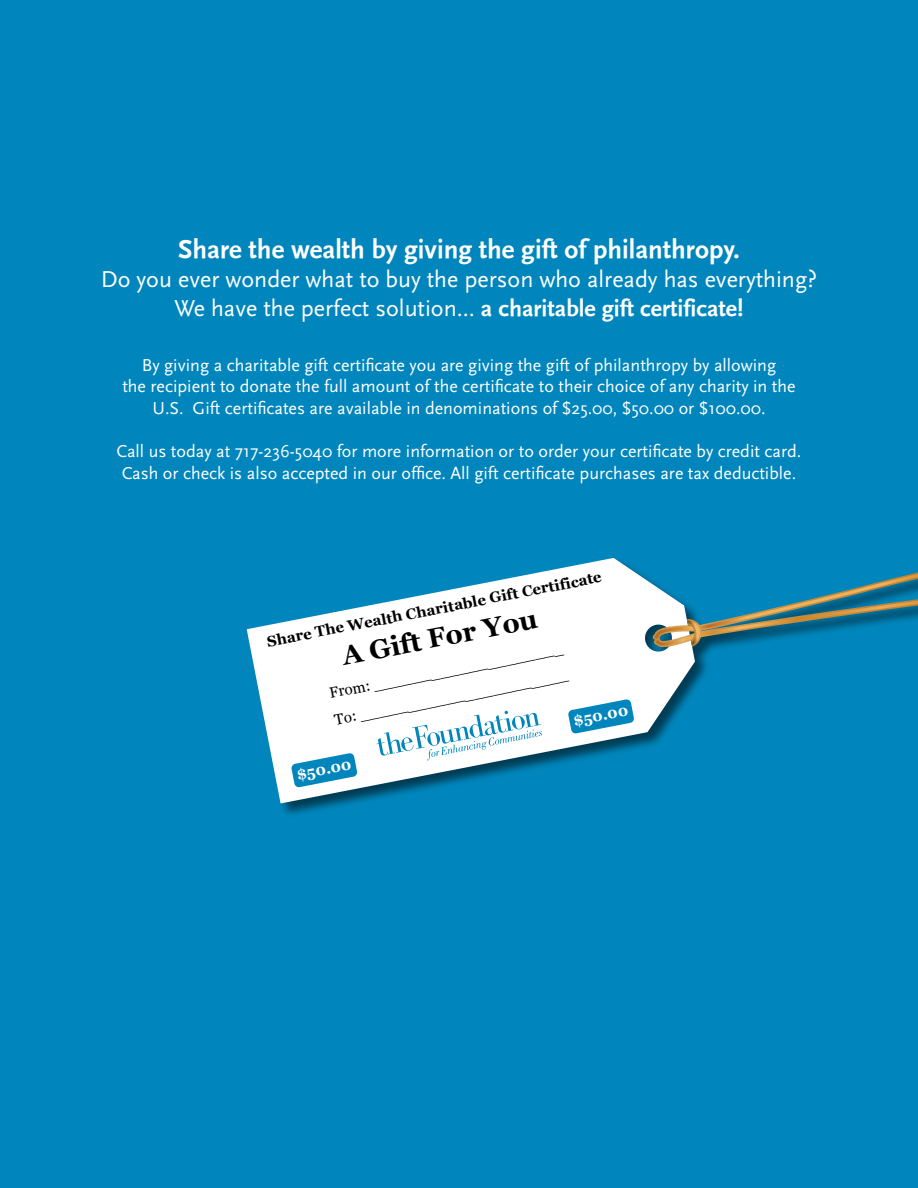
<style>
.page{position:relative;width:918px;height:1188px;background:#0086bc}
.page>*{position:absolute;margin:0;border:0;box-sizing:border-box;transform-origin:0 0}
.t1{font:700 27px "Scala Sans";color:#fff}
.t2{font:700 27px "Georgia";color:#000}
.t3{font:24px/28.8px "Scala Sans";color:#fff;text-align:center}
.t4{font:18px/21.6px "Scala Sans";color:#fff;text-align:center}
.t5{font:700 15.3px "Georgia";color:#fff}
.t6{font:15px/27px "Georgia";color:#000}
.t7{font:700 15px "Georgia";color:#000}
.s1{font-weight:700}
</style>
<div class="page">
<svg style="left:247px;top:558px;width:448px;height:245px;fill:#fff"></svg>
<svg style="left:376px;top:711px;width:166px;height:50px;background:#d6eaf2"></svg>
<svg style="left:291px;top:753px;width:66px;height:35px"></svg>
<svg style="left:568px;top:699px;width:66px;height:35px"></svg>
<svg style="left:653px;top:572px;width:265px;height:77px"></svg>
<h1 class="t1" style="left:178px;top:235px;width:563px">Share the wealth by giving the gift of philanthropy.</h1>
<h2 class="t3" style="left:101px;top:265px;width:718px">Do you ever wonder what to buy the person who already has everything?<br>We have the perfect solution... <span class="s1">a charitable gift certificate!</span></h2>
<p class="t4" style="left:122px;top:354px;width:675px">By giving a charitable gift certificate you are giving the gift of philanthropy by allowing<br>the recipient to donate the full amount of the certificate to their choice of any charity in the<br>U.S.   Gift certificates are available in denominations of $25.00, $50.00 or $100.00.  </p>
<p class="t4" style="left:117px;top:441px;width:686px;text-align:left">Call us today at 717-236-5040 for more information or to order your certificate by credit card.<br>Cash or check is also accepted in our office. All gift certificate purchases are tax deductible.</p>
<p class="t7" style="left:265px;top:632px;width:342px;rotate:-11deg">Share The Wealth Charitable Gift Certificate</p>
<h1 class="t2" style="left:339px;top:639px;width:200px;rotate:-11deg">A Gift For You</h1>
<p class="t6" style="left:327px;top:680px;width:239px;rotate:-11deg">From: ____________________<br>To: ______________________</p>
<p class="t5" style="left:295px;top:765px;width:57px;rotate:-11deg">$50.00</p>
<p class="t5" style="left:572px;top:711px;width:57px;rotate:-11deg">$50.00</p>
</div>
